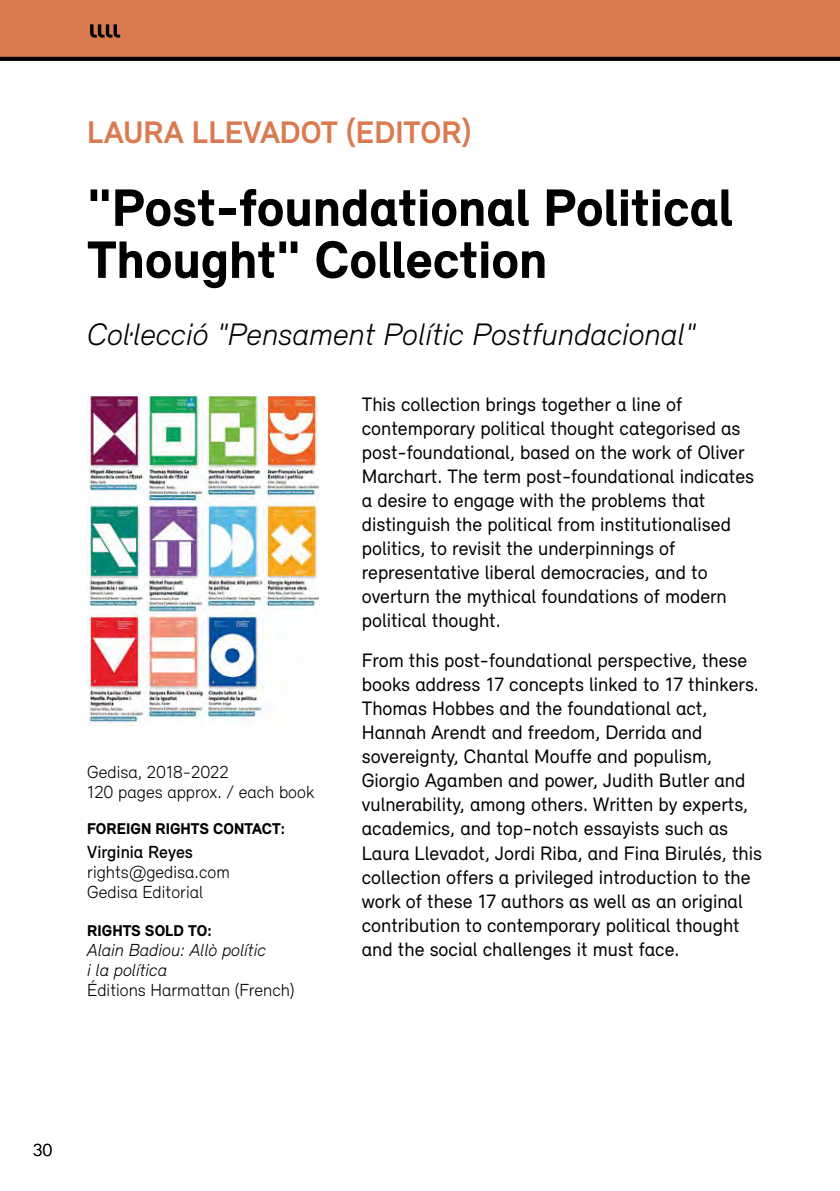
<style>
.page{position:relative;width:840px;height:1191px;background:#fff}
.page>*{position:absolute;margin:0;border:0;box-sizing:border-box;transform-origin:0 0}
.t1{font:900 54px/52px "Relevant";color:#000}
.t2{font:italic 300 32px "Relevant";color:#000}
.t3{font:700 32px "Relevant";color:#d97a4f}
.t4{font:20px/24px "Relevant";color:#000}
.t5{font:300 18px/20px "Relevant";color:#000}
.t6{font:italic 300 18px/20px "Relevant";color:#000}
.t7{font:500 18px "Relevant";color:#000}
.t8{font:900 16px "Relevant";color:#000}
</style>
<div class="page">
<div style="left:0;top:0;width:839px;height:59px;background:#d97a4f"></div>
<svg style="left:0;top:57px;width:839px;height:4px;background:#040404"></svg>
<svg style="left:90px;top:24px;width:30px;height:14px"></svg>
<img style="left:87px;top:396px;width:231px;height:327px">
<h2 class="t3" style="left:87px;top:113px;width:385px">LAURA LLEVADOT (EDITOR)</h2>
<h1 class="t1" style="left:87px;top:181px;width:646px">"Post-foundational Political<br>Thought" Collection</h1>
<h2 class="t2" style="left:87px;top:315px;width:609px">Col·lecció "Pensament Polític Postfundacional"</h2>
<p class="t5" style="left:87px;top:761px;width:228px">Gedisa, 2018-2022<br>120 pages approx. / each book</p>
<p class="t8" style="left:87px;top:819px;width:199px">FOREIGN RIGHTS CONTACT:</p>
<p class="t7" style="left:87px;top:841px;width:107px">Virginia Reyes</p>
<p class="t5" style="left:87px;top:861px;width:144px">rights@gedisa.com<br>Gedisa Editorial</p>
<p class="t8" style="left:87px;top:921px;width:126px">RIGHTS SOLD TO:</p>
<p class="t6" style="left:87px;top:939px;width:180px">Alain Badiou: Allò polític i la política</p>
<p class="t5" style="left:87px;top:979px;width:209px">Éditions Harmattan (French)</p>
<p class="t4" style="left:361px;top:392px;width:393px">This collection brings together a line of contemporary political thought categorised as post-foundational, based on the work of Oliver Marchart. The term post-foundational indicates a desire to engage with the problems that distinguish the political from institutionalised politics, to revisit the underpinnings of representative liberal democracies, and to overturn the mythical foundations of modern political thought.</p>
<p class="t4" style="left:361px;top:648px;width:401px">From this post-foundational perspective, these books address 17 concepts linked to 17 thinkers.<br>Thomas Hobbes and the foundational act, Hannah Arendt and freedom, Derrida and sovereignty, Chantal Mouffe and populism, Giorgio Agamben and power, Judith Butler and vulnerability, among others. Written by experts, academics, and top-notch essayists such as Laura Llevadot, Jordi Riba, and Fina Birulés, this collection offers a privileged introduction to the work of these 17 authors as well as an original contribution to contemporary political thought and the social challenges it must face.</p>
<p class="t5" style="left:33px;top:1139px;width:21px">30</p>
</div>
